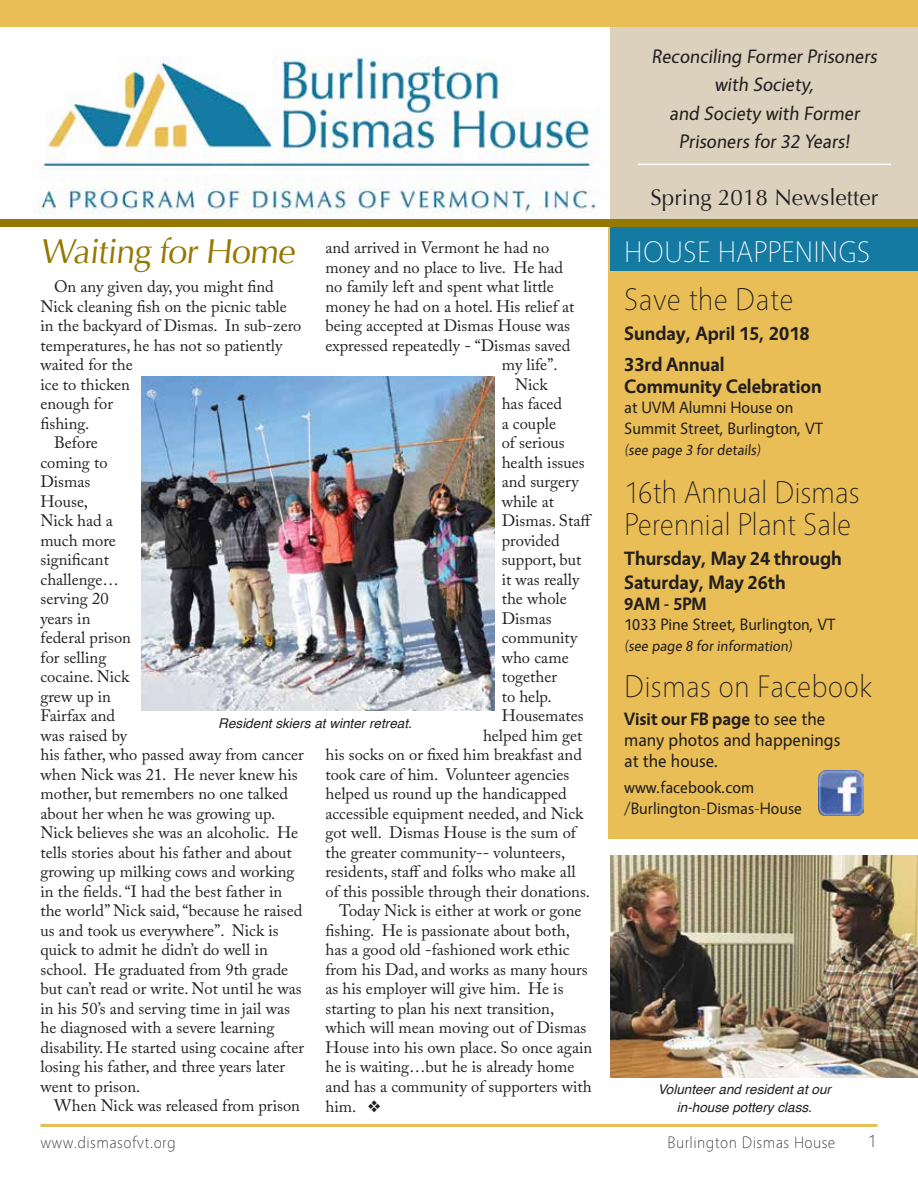
<style>
.page{position:relative;width:918px;height:1188px;background:#fff}
.page>*{position:absolute;margin:0;border:0;box-sizing:border-box;transform-origin:0 0}
.t1{font:34.5px "Optima";color:#947900}
.t2{font:300 31.5px/31.5px "Vegur";letter-spacing:-.01em;color:#231f20}
.t3{font:300 30px "Vegur";letter-spacing:.01em;color:#fff}
.t4{font:22.5px "Optima";color:#231f20}
.t5{font:700 19.5px/30.2px "Vegur";color:#231f20}
.t6{font:19.5px/28.5px "Vegur";color:#231f20;text-align:center}
.t7{font:18px/21px "Vegur";color:#231f20}
.t8{font:700 18px "Vegur";color:#231f20}
.t9{font:300 18px "Vegur";color:#231f20}
.t10{font:16.5px "Adobe Caslon Pro";color:#231f20}
.t11{font:16.5px/21.6px "Vegur";color:#231f20}
.t12{font:300 16.5px "Vegur";letter-spacing:.025em;color:#231f20}
.t13{font:15px "Vegur";color:#231f20}
.t14{font:italic 13.5px/18px "Helvetica";color:#231f20;text-align:center}
.s1{font-weight:700}
</style>
<div class="page">
<div style="left:0;top:0;width:918px;height:27px;background:#e9be56"></div>
<hr style="left:40px;top:1124px;width:838px;height:3px;background:#e9be56">
<div style="left:609px;top:224px;width:309px;height:615px;background:#e9be56"></div>
<div style="left:610px;top:27px;width:308px;height:243px;background:#dbd1bd"></div>
<div style="left:610px;top:227px;width:308px;height:44px;background:#147aa2"></div>
<div style="left:0;top:219px;width:918px;height:7px;background:#947900"></div>
<hr style="left:638px;top:164px;width:253px;height:1px;background:#fff">
<img style="left:39px;top:57px;width:561px;height:157px">
<img style="left:819px;top:771px;width:44px;height:45px">
<img style="left:611px;top:856px;width:307px;height:221px">
<img style="left:141px;top:376px;width:354px;height:335px">
<p class="t6" style="left:652px;top:42px;width:230px">Reconciling Former Prisoners with Society,<br>and Society with Former<br>Prisoners for 32 Years!</p>
<h1 class="t1" style="left:40px;top:232px;width:260px">Waiting for Home</h1>
<p class="t10" style="left:326px;top:238px;width:225px">and arrived in Vermont he had no</p>
<p class="t10" style="left:326px;top:257px;width:239px">money and no place to live. He had</p>
<p class="t10" style="left:326px;top:277px;width:230px">no family left and spent what little</p>
<p class="t10" style="left:326px;top:296px;width:250px">money he had on a hotel. His relief at</p>
<p class="t10" style="left:326px;top:316px;width:246px">being accepted at Dismas House was</p>
<p class="t10" style="left:326px;top:335px;width:247px">expressed repeatedly - “Dismas saved</p>
<p class="t10" style="left:502px;top:355px;width:57px">my life”.</p>
<p class="t10" style="left:515px;top:374px;width:34px">Nick</p>
<p class="t10" style="left:502px;top:394px;width:62px">has faced</p>
<p class="t10" style="left:502px;top:413px;width:56px">a couple</p>
<p class="t10" style="left:502px;top:433px;width:65px">of serious</p>
<p class="t10" style="left:502px;top:452px;width:84px">health issues</p>
<p class="t10" style="left:502px;top:472px;width:78px">and surgery</p>
<p class="t10" style="left:502px;top:491px;width:54px">while at</p>
<p class="t10" style="left:502px;top:511px;width:92px">Dismas. Staff</p>
<p class="t10" style="left:502px;top:530px;width:60px">provided</p>
<p class="t10" style="left:502px;top:550px;width:81px">support, but</p>
<p class="t10" style="left:502px;top:569px;width:79px">it was really</p>
<p class="t10" style="left:502px;top:589px;width:67px">the whole</p>
<p class="t10" style="left:502px;top:608px;width:51px">Dismas</p>
<p class="t10" style="left:502px;top:628px;width:77px">community</p>
<p class="t10" style="left:502px;top:647px;width:68px">who came</p>
<p class="t10" style="left:502px;top:667px;width:57px">together</p>
<p class="t10" style="left:502px;top:686px;width:51px">to help.</p>
<p class="t10" style="left:502px;top:706px;width:84px">Housemates</p>
<p class="t10" style="left:483px;top:725px;width:101px">helped him get</p>
<p class="t10" style="left:326px;top:745px;width:258px">his socks on or fixed him breakfast and</p>
<p class="t10" style="left:326px;top:764px;width:245px">took care of him. Volunteer agencies</p>
<p class="t10" style="left:326px;top:784px;width:243px">helped us round up the handicapped</p>
<p class="t10" style="left:326px;top:803px;width:259px">accessible equipment needed, and Nick</p>
<p class="t10" style="left:326px;top:823px;width:252px">got well. Dismas House is the sum of</p>
<p class="t10" style="left:326px;top:842px;width:241px">the greater community-- volunteers,</p>
<p class="t10" style="left:326px;top:862px;width:252px">residents, staff and folks who make all</p>
<p class="t10" style="left:326px;top:881px;width:266px">of this possible through their donations.</p>
<p class="t10" style="left:339px;top:901px;width:244px">Today Nick is either at work or gone</p>
<p class="t10" style="left:326px;top:920px;width:246px">fishing. He is passionate about both,</p>
<p class="t10" style="left:326px;top:940px;width:246px">has a good old -fashioned work ethic</p>
<p class="t10" style="left:326px;top:959px;width:264px">from his Dad, and works as many hours</p>
<p class="t10" style="left:326px;top:979px;width:240px">as his employer will give him. He is</p>
<p class="t10" style="left:326px;top:998px;width:230px">starting to plan his next transition,</p>
<p class="t10" style="left:326px;top:1018px;width:262px">which will mean moving out of Dismas</p>
<p class="t10" style="left:326px;top:1037px;width:268px">House into his own place. So once again</p>
<p class="t10" style="left:326px;top:1057px;width:250px">he is waiting…but he is already home</p>
<p class="t10" style="left:326px;top:1076px;width:268px">and has a community of supporters with</p>
<p class="t10" style="left:326px;top:1096px;width:57px">him. ❖</p>
<p class="t10" style="left:54px;top:277px;width:221px">On any given day, you might find</p>
<p class="t10" style="left:41px;top:296px;width:248px">Nick cleaning fish on the picnic table</p>
<p class="t10" style="left:41px;top:316px;width:262px">in the backyard of Dismas. In sub-zero</p>
<p class="t10" style="left:41px;top:335px;width:243px">temperatures, he has not so patiently</p>
<p class="t10" style="left:41px;top:355px;width:94px">waited for the</p>
<p class="t10" style="left:41px;top:374px;width:91px">ice to thicken</p>
<p class="t10" style="left:41px;top:394px;width:74px">enough for</p>
<p class="t10" style="left:41px;top:414px;width:51px">fishing.</p>
<p class="t10" style="left:54px;top:433px;width:45px">Before</p>
<p class="t10" style="left:41px;top:453px;width:69px">coming to</p>
<p class="t10" style="left:41px;top:472px;width:51px">Dismas</p>
<p class="t10" style="left:41px;top:492px;width:49px">House,</p>
<p class="t10" style="left:41px;top:511px;width:74px">Nick had a</p>
<p class="t10" style="left:41px;top:531px;width:77px">much more</p>
<p class="t10" style="left:41px;top:550px;width:70px">significant</p>
<p class="t10" style="left:41px;top:570px;width:80px">challenge…</p>
<p class="t10" style="left:41px;top:589px;width:70px">serving 20</p>
<p class="t10" style="left:41px;top:609px;width:51px">years in</p>
<p class="t10" style="left:41px;top:628px;width:92px">federal prison</p>
<p class="t10" style="left:41px;top:648px;width:67px">for selling</p>
<p class="t10" style="left:41px;top:667px;width:90px">cocaine. Nick</p>
<p class="t10" style="left:41px;top:687px;width:72px">grew up in</p>
<p class="t10" style="left:41px;top:706px;width:76px">Fairfax and</p>
<p class="t10" style="left:41px;top:726px;width:88px">was raised by</p>
<p class="t10" style="left:41px;top:745px;width:265px">his father, who passed away from cancer</p>
<p class="t10" style="left:41px;top:765px;width:259px">when Nick was 21. He never knew his</p>
<p class="t10" style="left:41px;top:784px;width:249px">mother, but remembers no one talked</p>
<p class="t10" style="left:41px;top:804px;width:236px">about her when he was growing up.</p>
<p class="t10" style="left:41px;top:823px;width:259px">Nick believes she was an alcoholic. He</p>
<p class="t10" style="left:41px;top:843px;width:253px">tells stories about his father and about</p>
<p class="t10" style="left:41px;top:862px;width:256px">growing up milking cows and working</p>
<p class="t10" style="left:41px;top:882px;width:243px">in the fields. “I had the best father in</p>
<p class="t10" style="left:41px;top:901px;width:263px">the world” Nick said, “because he raised</p>
<p class="t10" style="left:41px;top:921px;width:240px">us and took us everywhere”. Nick is</p>
<p class="t10" style="left:41px;top:940px;width:229px">quick to admit he didn’t do well in</p>
<p class="t10" style="left:41px;top:960px;width:249px">school. He graduated from 9th grade</p>
<p class="t10" style="left:41px;top:979px;width:263px">but can’t read or write. Not until he was</p>
<p class="t10" style="left:41px;top:999px;width:251px">in his 50’s and serving time in jail was</p>
<p class="t10" style="left:41px;top:1018px;width:235px">he diagnosed with a severe learning</p>
<p class="t10" style="left:41px;top:1038px;width:265px">disability. He started using cocaine after</p>
<p class="t10" style="left:41px;top:1057px;width:246px">losing his father, and three years later</p>
<p class="t10" style="left:41px;top:1077px;width:101px">went to prison.</p>
<p class="t10" style="left:54px;top:1096px;width:247px">When Nick was released from prison</p>
<p class="t14" style="left:218px;top:715px;width:195px">Resident skiers at winter retreat.</p>
<h3 class="t4" style="left:651px;top:184px;width:229px">Spring 2018 Newsletter</h3>
<h3 class="t3" style="left:624px;top:236px;width:248px">HOUSE HAPPENINGS</h3>
<h2 class="t2" style="left:624px;top:284px;width:171px">Save the Date</h2>
<p class="t5" style="left:624px;top:319px;width:187px">Sunday, April 15, 2018<br>33rd Annual</p>
<p class="t5" style="left:624px;top:372px;width:199px">Community Celebration</p>
<p class="t11" style="left:624px;top:397px;width:200px">at UVM Alumni House on<br>Summit Street, Burlington, VT</p>
<p class="t13" style="left:624px;top:442px;width:140px">(see page 3 for details)</p>
<h2 class="t2" style="left:624px;top:478px;width:237px">16th Annual Dismas<br>Perennial Plant Sale</h2>
<p class="t5" style="left:624px;top:547px;width:219px;line-height:23.4px">Thursday, May 24 through<br>Saturday, May 26th</p>
<p class="t8" style="left:624px;top:594px;width:84px">9AM - 5PM</p>
<p class="t11" style="left:624px;top:614px;width:213px">1033 Pine Street, Burlington, VT</p>
<p class="t13" style="left:624px;top:638px;width:172px">(see page 8 for information)</p>
<h2 class="t2" style="left:624px;top:672px;width:249px">Dismas on Facebook</h2>
<p class="t7" style="left:624px;top:709px;width:218px"><span class="s1">Visit our FB page</span> to see the many photos and happenings at the house.</p>
<p class="t11" style="left:624px;top:778px;width:179px;line-height:21px">www.facebook.com /Burlington-Dismas-House</p>
<p class="t14" style="left:658px;top:1081px;width:175px">Volunteer and resident at our in-house pottery class.</p>
<p class="t12" style="left:40px;top:1133px;width:137px">www.dismasofvt.org</p>
<p class="t12" style="left:668px;top:1133px;width:169px">Burlington Dismas House</p>
<p class="t9" style="left:868px;top:1131px;width:10px">1</p>
</div>
